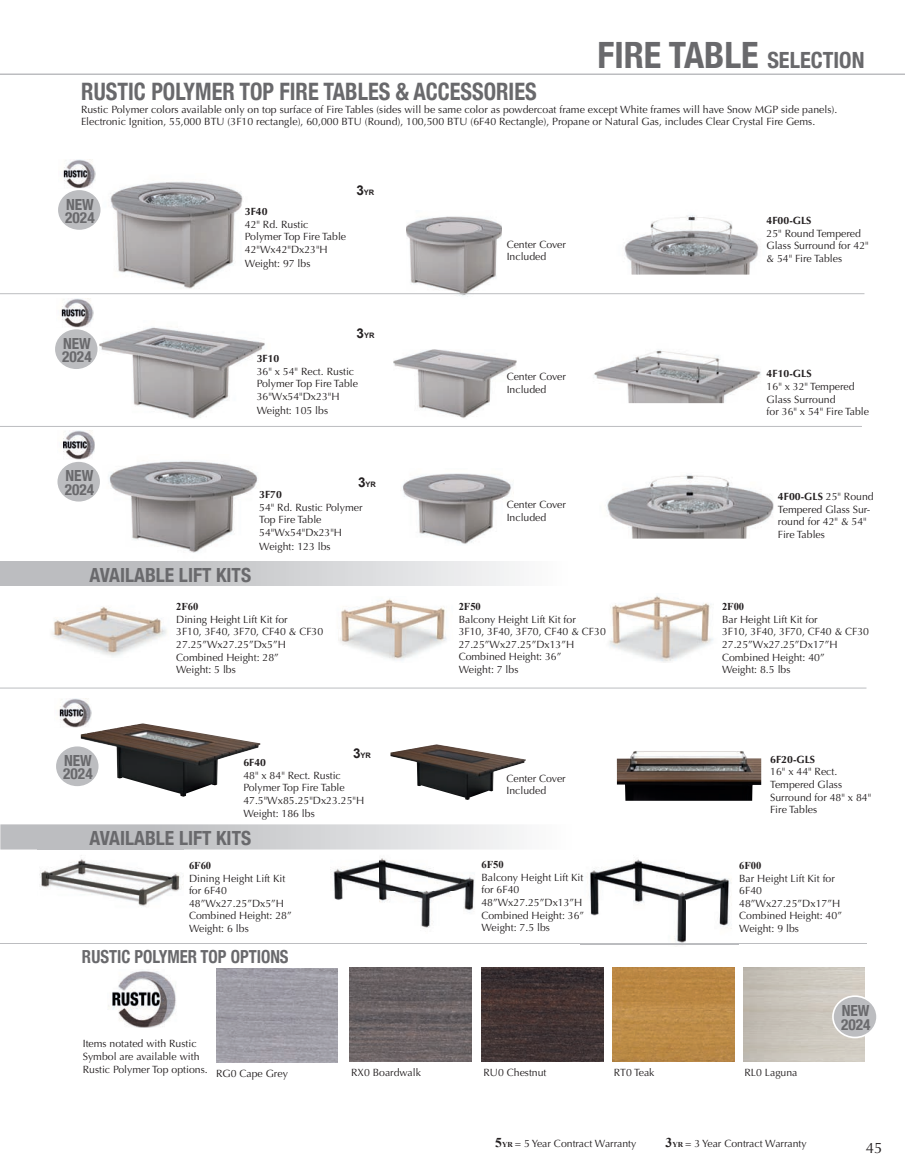
<style>
.page{position:relative;width:905px;height:1175px;background:#fff}
.page>*{position:absolute;margin:0;border:0;box-sizing:border-box;transform-origin:0 0}
.t1{font:700 condensed 36.3px "Helvetica Neue";color:#69696c}
.t2{font:700 condensed 24px "Helvetica Neue";color:#69696c;scale:.93 1}
.t3{font:700 condensed 19.5px "Helvetica Neue";color:#69696c}
.t4{font:700 condensed 18px "Helvetica Neue";color:#69696c;scale:.93 1}
.t5{font:700 condensed 15.3px/13.2px "Helvetica Neue";color:#69696c}
.t6{font:15px "Optima";color:#231f20}
.t7{font:10.5px/12.6px "Optima";color:#231f20}
.t8{font:700 10.5px "Optima";color:#231f20}
.t9{font:700 10.5px "Times New Roman";color:#231f20}
.t10{font:700 7.5px "Arial";color:#231f20}
.s1{font-size:22.35px}
.s2{font-size:13.5px}
.s3{font-weight:700}
.s4{font-family:"Times New Roman";font-weight:700;font-size:13.5px}
.s5{font-family:"Times New Roman";font-weight:700;font-size:7.5px}
</style>
<div class="page">
<hr style="left:0;top:73px;width:904px;height:2px;background:#bcbdc0">
<img style="left:52px;top:607px;width:115px;height:50px">
<img style="left:338px;top:598px;width:109px;height:63px">
<img style="left:609px;top:595px;width:105px;height:67px">
<hr style="left:0;top:943px;width:866px;height:1px;background:#bcbdc0">
<img style="left:38px;top:849px;width:146px;height:58px">
<img style="left:406px;top:216px;width:96px;height:81px">
<img style="left:580px;top:859px;width:158px;height:86px">
<img style="left:580px;top:943px;width:158px;height:1px">
<img style="left:110px;top:181px;width:133px;height:108px">
<img style="left:331px;top:849px;width:144px;height:79px">
<svg style="left:0;top:824px;width:519px;height:25px;background:#d0d1d3"></svg>
<img style="left:402px;top:473px;width:112px;height:71px">
<img style="left:390px;top:744px;width:136px;height:56px">
<img style="left:109px;top:460px;width:149px;height:93px">
<img style="left:81px;top:723px;width:179px;height:73px">
<img style="left:624px;top:215px;width:135px;height:59px">
<img style="left:607px;top:475px;width:167px;height:63px">
<img style="left:617px;top:751px;width:144px;height:49px">
<img style="left:216px;top:968px;width:122px;height:94px">
<img style="left:350px;top:967px;width:121px;height:95px">
<img style="left:482px;top:967px;width:121px;height:95px">
<img style="left:612px;top:967px;width:122px;height:95px">
<img style="left:63px;top:159px;width:32px;height:29px">
<img style="left:61px;top:298px;width:32px;height:29px">
<img style="left:63px;top:430px;width:32px;height:29px">
<img style="left:59px;top:698px;width:32px;height:29px">
<hr style="left:0;top:293px;width:864px;height:1px;background:#bcbdc0">
<hr style="left:0;top:426px;width:861px;height:1px;background:#bcbdc0">
<hr style="left:0;top:687px;width:866px;height:1px;background:#bcbdc0">
<div style="left:0;top:561px;width:687px;height:25px;background:linear-gradient(to right,#afb1b4,#fff)"></div>
<img style="left:99px;top:327px;width:166px;height:92px">
<img style="left:393px;top:349px;width:123px;height:70px">
<img style="left:594px;top:349px;width:167px;height:54px">
<div style="left:833px;top:996px;width:44px;height:41px;background:#bcbdc0;border-radius:50%"></div>
<div style="left:832px;top:995px;width:45px;height:43px;border:2px solid #fff;border-radius:50%"></div>
<img style="left:108px;top:971px;width:68px;height:56px">
<div style="left:57px;top:189px;width:44px;height:42px;background:#bcbdc0;border-radius:50%"></div>
<div style="left:56px;top:188px;width:46px;height:43px;border:2px solid #fff;border-radius:50%"></div>
<div style="left:54px;top:328px;width:44px;height:42px;background:#bcbdc0;border-radius:50%"></div>
<div style="left:53px;top:328px;width:46px;height:43px;border:2px solid #fff;border-radius:50%"></div>
<div style="left:57px;top:461px;width:44px;height:41px;background:#bcbdc0;border-radius:50%"></div>
<div style="left:56px;top:460px;width:46px;height:43px;border:2px solid #fff;border-radius:50%"></div>
<div style="left:55px;top:745px;width:44px;height:42px;background:#bcbdc0;border-radius:50%"></div>
<div style="left:54px;top:744px;width:46px;height:43px;border:2px solid #fff;border-radius:50%"></div>
<h1 class="t1" style="left:597px;top:25px;width:268px">FIRE TABLE <span class="s1">SELECTION</span></h1>
<h2 class="t2" style="left:81px;top:72px;width:491px">RUSTIC POLYMER TOP FIRE TABLES &amp; ACCESSORIES</h2>
<p class="t7" style="left:81px;top:103px;width:757px">Rustic Polymer colors available only on top surface of Fire Tables (sides will be same color as powdercoat frame except White frames will have Snow MGP side panels).<br>Electronic Ignition, 55,000 BTU (3F10 rectangle), 60,000 BTU (Round), 100,500 BTU (6F40 Rectangle), Propane or Natural Gas, includes Clear Crystal Fire Gems.</p>
<h3 class="t5" style="left:65px;top:196px;width:31px">NEW<br>2024</h3>
<h3 class="t5" style="left:62px;top:335px;width:31px">NEW<br>2024</h3>
<h3 class="t5" style="left:65px;top:468px;width:31px">NEW<br>2024</h3>
<p class="t8" style="left:245px;top:205px;width:24px">3F40</p>
<p class="t7" style="left:245px;top:218px;width:103px">42" Rd. Rustic<br>Polymer Top Fire Table<br>42"Wx42"Dx23"H</p>
<p class="t7" style="left:245px;top:257px;width:67px">Weight: 97 lbs</p>
<p class="t10" style="left:356px;top:187px;width:19px"><span class="s2">3</span>YR</p>
<p class="t10" style="left:356px;top:331px;width:19px"><span class="s2">3</span>YR</p>
<p class="t8" style="left:257px;top:352px;width:24px">3F10</p>
<p class="t7" style="left:257px;top:365px;width:103px">36" x 54" Rect. Rustic<br>Polymer Top Fire Table<br>36"Wx54"Dx23"H</p>
<p class="t7" style="left:257px;top:405px;width:73px">Weight: 105 lbs</p>
<p class="t10" style="left:358px;top:479px;width:19px"><span class="s2">3</span>YR</p>
<p class="t8" style="left:259px;top:488px;width:24px">3F70</p>
<p class="t7" style="left:259px;top:501px;width:105px">54" Rd. Rustic Polymer<br>Top Fire Table<br>54"Wx54"Dx23"H</p>
<p class="t7" style="left:259px;top:541px;width:73px">Weight: 123 lbs</p>
<h3 class="t3" style="left:89px;top:558px;width:163px">AVAILABLE LIFT KITS</h3>
<h3 class="t5" style="left:63px;top:752px;width:31px">NEW<br>2024</h3>
<p class="t9" style="left:176px;top:599px;width:24px">2F60</p>
<p class="t7" style="left:176px;top:613px;width:149px">Dining Height Lift Kit for<br>3F10, 3F40, 3F70, CF40 &amp; CF30<br>27.25”Wx27.25”Dx5”H<br>Combined Height: 28”<br>Weight: 5 lbs</p>
<p class="t10" style="left:353px;top:750px;width:19px"><span class="s2">3</span>YR</p>
<p class="t8" style="left:243px;top:756px;width:24px">6F40</p>
<p class="t7" style="left:243px;top:769px;width:122px">48" x 84" Rect. Rustic<br>Polymer Top Fire Table<br>47.5"Wx85.25"Dx23.25"H<br>Weight: 186 lbs</p>
<h3 class="t3" style="left:89px;top:821px;width:163px">AVAILABLE LIFT KITS</h3>
<p class="t9" style="left:189px;top:858px;width:24px">6F60</p>
<p class="t7" style="left:189px;top:872px;width:104px">Dining Height Lift Kit for 6F40<br>48”Wx27.25”Dx5”H<br>Combined Height: 28”<br>Weight: 6 lbs</p>
<h3 class="t4" style="left:82px;top:941px;width:224px">RUSTIC POLYMER TOP OPTIONS</h3>
<p class="t7" style="left:506px;top:238px;width:61px">Center Cover<br>Included</p>
<p class="t7" style="left:506px;top:370px;width:61px">Center Cover<br>Included</p>
<p class="t7" style="left:506px;top:498px;width:61px">Center Cover<br>Included</p>
<p class="t9" style="left:458px;top:599px;width:24px">2F50</p>
<p class="t7" style="left:458px;top:613px;width:149px">Balcony Height Lift Kit for<br>3F10, 3F40, 3F70, CF40 &amp; CF30<br>27.25”Wx27.25”Dx13”H<br>Combined Height: 36”<br>Weight: 7 lbs</p>
<p class="t7" style="left:506px;top:772px;width:61px">Center Cover<br>Included</p>
<p class="t9" style="left:481px;top:857px;width:24px">6F50</p>
<p class="t7" style="left:481px;top:871px;width:104px">Balcony Height Lift Kit for 6F40<br>48”Wx27.25”Dx13”H<br>Combined Height: 36”<br>Weight: 7.5 lbs</p>
<p class="t8" style="left:766px;top:214px;width:46px">4F00-GLS</p>
<p class="t7" style="left:766px;top:227px;width:104px">25" Round Tempered<br>Glass Surround for 42" &amp; 54" Fire Tables</p>
<p class="t8" style="left:766px;top:368px;width:46px">4F10-GLS</p>
<p class="t7" style="left:766px;top:380px;width:104px">16" x 32" Tempered<br>Glass Surround<br>for 36" x 54" Fire Table</p>
<p class="t7" style="left:778px;top:490px;width:97px"><span class="s3">4F00-GLS</span> 25" Round<br>Tempered Glass Sur&shy;round for 42" &amp; 54"<br>Fire Tables</p>
<p class="t9" style="left:722px;top:599px;width:24px">2F00</p>
<p class="t7" style="left:722px;top:613px;width:149px">Bar Height Lift Kit for<br>3F10, 3F40, 3F70, CF40 &amp; CF30<br>27.25”Wx27.25”Dx17”H<br>Combined Height: 40”<br>Weight: 8.5 lbs</p>
<p class="t8" style="left:770px;top:753px;width:46px">6F20-GLS</p>
<p class="t7" style="left:770px;top:765px;width:102px">16" x 44" Rect.<br>Tempered Glass<br>Surround for 48" x 84"<br>Fire Tables</p>
<p class="t9" style="left:739px;top:858px;width:24px">6F00</p>
<p class="t7" style="left:739px;top:872px;width:104px">Bar Height Lift Kit for<br>6F40<br>48”Wx27.25”Dx17”H<br>Combined Height: 40”<br>Weight: 9 lbs</p>
<h3 class="t5" style="left:841px;top:1003px;width:31px">NEW<br>2024</h3>
<p class="t7" style="left:83px;top:1037px;width:126px">Items notated with Rustic<br>Symbol are available with<br>Rustic Polymer Top options.</p>
<p class="t7" style="left:216px;top:1067px;width:73px">RG0 Cape Grey</p>
<p class="t7" style="left:351px;top:1066px;width:71px">RX0 Boardwalk</p>
<p class="t7" style="left:483px;top:1066px;width:65px">RU0 Chestnut</p>
<p class="t7" style="left:614px;top:1066px;width:42px">RT0 Teak</p>
<p class="t7" style="left:744px;top:1066px;width:55px">RL0 Laguna</p>
<p class="t7" style="left:495px;top:1137px;width:143px"><span class="s4">5</span><span class="s5">YR</span> = 5 Year Contract Warranty</p>
<p class="t7" style="left:665px;top:1137px;width:143px"><span class="s4">3</span><span class="s5">YR</span> = 3 Year Contract Warranty</p>
<h3 class="t6" style="left:865px;top:1138px;width:18px">45</h3>
</div>
